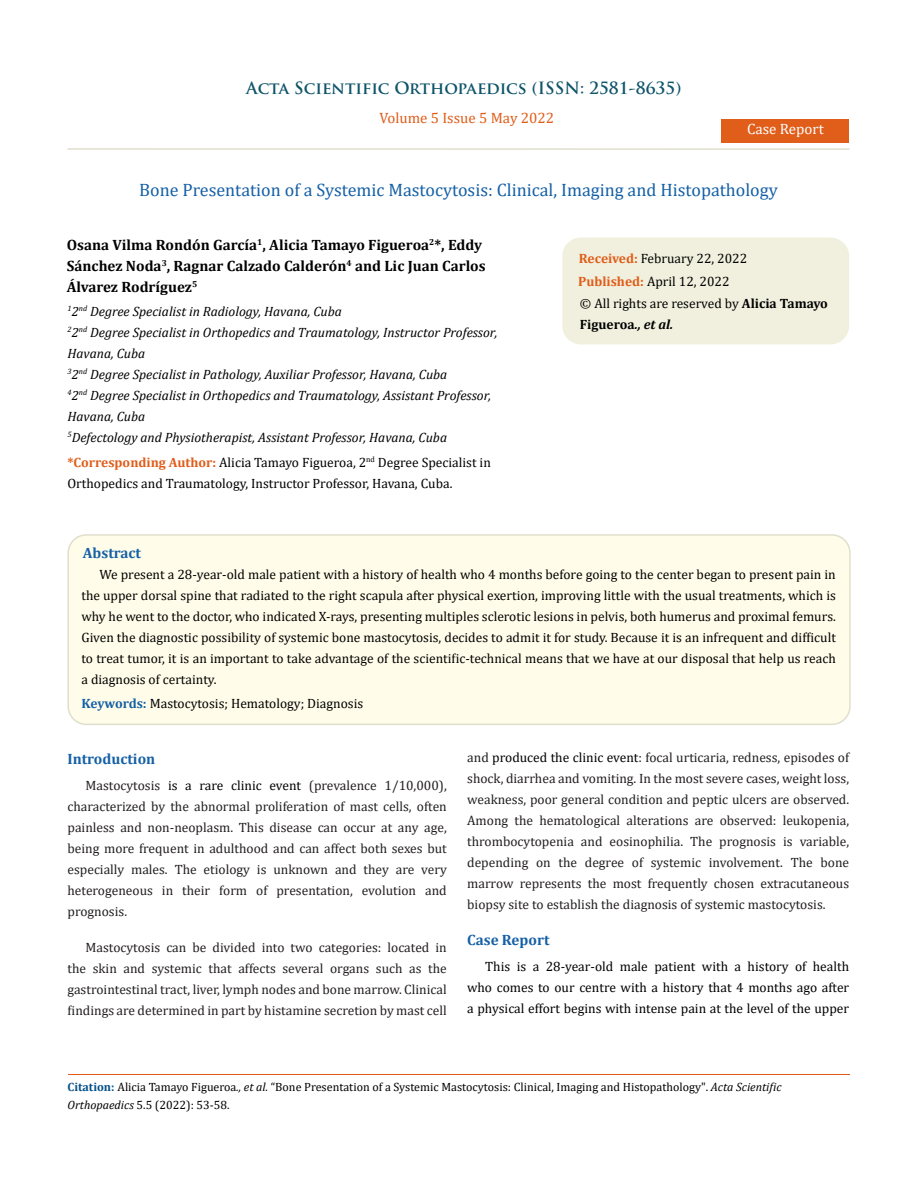
<style>
.page{position:relative;width:917px;height:1188px;background:#fff}
.page>*{position:absolute;margin:0;border:0;box-sizing:border-box;transform-origin:0 0}
.t1{font:18px "Cambria";color:#1560a6}
.t2{font:700 16.5px "Trajan Pro";color:#0e546a}
.t3{font:700 15px/21px "Cambria";color:#000}
.t4{font:700 15px "Cambria";color:#1560a6}
.t5{font:15px "Cambria";color:#e05d1a}
.t6{font:15px "Cambria";color:#fff}
.t7{font:13.5px/21px "Cambria";color:#000}
.t8{font:13.5px/21px "Cambria";color:#231f20;text-align:justify}
.t9{font:italic 13.5px/21px "Cambria";color:#000}
.t10{font:12px/18px "Cambria";color:#000}
.s1{font-weight:700;color:#e05d1a}
.s2{font-weight:700}
.s3{font-weight:700;font-style:italic}
.s4{font-weight:700;color:#1560a6}
.s5{color:#000}
.s6{font-weight:700;color:#035089}
.s7{font-style:italic}
</style>
<div class="page">
<div style="left:721px;top:119px;width:128px;height:23px;background:#e05d1a"></div>
<div style="left:563px;top:238px;width:285px;height:106px;background:#f1f0de;border-radius:18px"></div>
<div style="left:562px;top:238px;width:287px;height:106px;border:2px solid #f1f0de;border-radius:18px"></div>
<div style="left:68px;top:535px;width:781px;height:189px;background:#fffde9;border-radius:18px"></div>
<div style="left:67px;top:534px;width:783px;height:191px;border:2px solid #e0dfcd;border-radius:18px"></div>
<hr style="left:68px;top:1075px;width:781px;height:1px;background:#e05d1a">
<hr style="left:67px;top:148px;width:782px;height:2px;background:#e0dfcd">
<p class="t2" style="left:246px;top:77px;width:436px">Acta Scientific Orthopaedics (ISSN: 2581-8635)</p>
<p class="t5" style="left:379px;top:109px;width:176px">Volume 5 Issue 5 May 2022</p>
<p class="t6" style="left:747px;top:120px;width:78px">Case Report</p>
<h1 class="t1" style="left:139px;top:180px;width:640px">Bone Presentation of a Systemic Mastocytosis: Clinical, Imaging and Histopathology</h1>
<p class="t3" style="left:67px;top:234px;width:420px">Osana Vilma Rondón García<sup>1</sup>, Alicia Tamayo Figueroa<sup>2</sup>*, Eddy<br>Sánchez Noda<sup>3</sup>, Ragnar Calzado Calderón<sup>4</sup> and Lic Juan Carlos<br>Álvarez Rodríguez<sup>5</sup></p>
<p class="t9" style="left:67px;top:300px;width:431px"><sup>1</sup>2<sup>nd</sup> Degree Specialist in Radiology, Havana, Cuba<br><sup>2</sup>2<sup>nd</sup> Degree Specialist in Orthopedics and Traumatology, Instructor Professor, Havana, Cuba<br><sup>3</sup>2<sup>nd</sup> Degree Specialist in Pathology, Auxiliar Professor, Havana, Cuba<br><sup>4</sup>2<sup>nd</sup> Degree Specialist in Orthopedics and Traumatology, Assistant Professor, Havana, Cuba<br><sup>5</sup>Defectology and Physiotherapist, Assistant Professor, Havana, Cuba</p>
<p class="t7" style="left:67px;top:451px;width:425px"><span class="s1">*Corresponding Author:</span> Alicia Tamayo Figueroa, 2<sup>nd</sup> Degree Specialist in<br>Orthopedics and Traumatology, Instructor Professor, Havana, Cuba.</p>
<p class="t7" style="left:578px;top:247px;width:171px;line-height:23px"><span class="s1">Received:</span> February 22, 2022<br><span class="s1">Published:</span> April 12, 2022</p>
<p class="t7" style="left:580px;top:292px;width:249px">© All rights are reserved by <span class="s2">Alicia Tamayo<br>Figueroa</span><span class="s3">., et al.</span></p>
<p class="t4" style="left:83px;top:543px;width:60px">Abstract</p>
<p class="t7" style="left:81px;top:564px;width:756px;text-align:justify;text-indent:18px">We present a 28-year-old male patient with a history of health who 4 months before going to the center began to present pain in the upper dorsal spine that radiated to the right scapula after physical exertion, improving little with the usual treatments, which is why he went to the doctor, who indicated X-rays, presenting multiples sclerotic lesions in pelvis, both humerus and proximal femurs.<br>Given the diagnostic possibility of systemic bone mastocytosis, decides to admit it for study. Because it is an infrequent and difficult to treat tumor, it is an important to take advantage of the scientific-technical means that we have at our disposal that help us reach a diagnosis of certainty.</p>
<p class="t7" style="left:81px;top:693px;width:283px"><span class="s4">Keywords:</span> Mastocytosis; Hematology; Diagnosis</p>
<p class="t4" style="left:67px;top:749px;width:89px">Introduction</p>
<p class="t8" style="left:67px;top:775px;width:381px;text-indent:18px">Mastocytosis <span class="s5">is a rare clinic event</span> (prevalence 1/10,000), characterized by the abnormal proliferation of mast cells, often painless and non-neoplasm. This disease can occur at any age, being more frequent in adulthood and can affect both sexes but especially males. The etiology is unknown and they are very heterogeneous in their form of presentation, evolution and prognosis.</p>
<p class="t8" style="left:67px;top:937px;width:381px;text-indent:18px">Mastocytosis can be divided into two categories: located in the skin and systemic that affects several organs such as the gastrointestinal tract, liver, lymph nodes and bone marrow. Clinical findings are determined in part by histamine secretion by mast cell</p>
<p class="t8" style="left:467px;top:747px;width:383px">and <span class="s5">produced the clinic event</span>: focal urticaria, redness, episodes of shock, diarrhea and vomiting. In the most severe cases, weight loss, weakness, poor general condition and peptic ulcers are observed.<br>Among the hematological alterations are observed: leukopenia, thrombocytopenia and eosinophilia. The prognosis is variable, depending on the degree of systemic involvement. The bone marrow represents the most frequently chosen extracutaneous biopsy site to establish the diagnosis of systemic mastocytosis.</p>
<p class="t4" style="left:467px;top:930px;width:84px">Case Report</p>
<p class="t7" style="left:467px;top:956px;width:383px;text-align:justify;text-indent:18px">This is a 28-year-old male patient with a history of health who comes to our centre with a history that 4 months ago after a physical effort begins with intense pain at the level of the upper</p>
<p class="t10" style="left:67px;top:1078px;width:715px"><span class="s6">Citation:</span> Alicia Tamayo Figueroa<span class="s7">., et al.</span> “Bone Presentation of a Systemic Mastocytosis: Clinical, Imaging and Histopathology". <span class="s7">Acta Scientific<br>Orthopaedics</span> 5.5 (2022): 53-58.</p>
</div>
